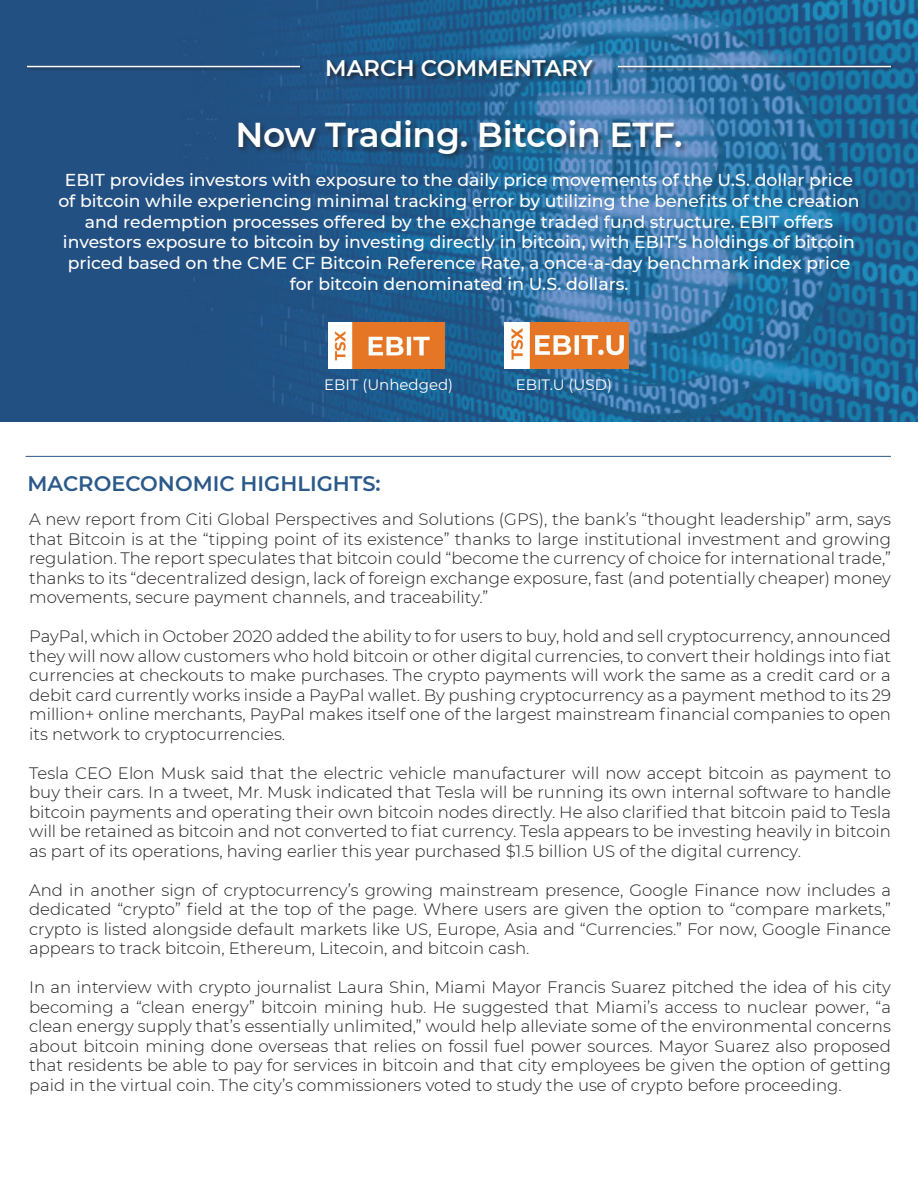
<style>
.page{position:relative;width:918px;height:1188px;background:#fff}
.page>*{position:absolute;margin:0;border:0;box-sizing:border-box;transform-origin:0 0}
.t1{font:600 34.5px "Montserrat";letter-spacing:-.01em;color:#fff}
.t2{font:600 22.5px "Montserrat";color:#fff}
.t3{font:600 21px "Montserrat";color:#2b598a}
.t4{font:500 17.25px/20.7px "Montserrat";color:#fff;text-align:center}
.t5{font:300 16.5px/19.5px "Montserrat";color:#231f20;text-align:justify}
.t6{font:15px "Montserrat";color:#fff}
</style>
<div class="page">
<hr style="left:26px;top:456px;width:865px;height:1px;background:#2b598a">
<img style="left:0;top:0;width:918px;height:421px">
<div style="left:25px;top:64px;width:280px;height:8px;background:#231f20;opacity:.75"></div>
<hr style="left:27px;top:66px;width:273px;height:1px;background:#fff">
<div style="left:616px;top:64px;width:280px;height:8px;background:#231f20;opacity:.75"></div>
<hr style="left:618px;top:66px;width:273px;height:1px;background:#fff">
<div style="left:237px;top:118px;width:452px;height:44px;background:#231f20;opacity:.65"></div>
<div style="left:327px;top:60px;width:272px;height:21px;background:#231f20;opacity:.75"></div>
<img style="left:328px;top:322px;width:116px;height:47px">
<img style="left:504px;top:323px;width:124px;height:46px">
<p class="t2" style="left:325px;top:52px;width:269px">MARCH COMMENTARY</p>
<p class="t1" style="left:236px;top:111px;width:448px">Now Trading. Bitcoin ETF.</p>
<p class="t4" style="left:58px;top:169px;width:803px">EBIT provides investors with exposure to the daily price movements of the U.S. dollar price of bitcoin while experiencing minimal tracking error by utilizing the benefits of the creation and redemption processes offered by the exchange traded fund structure. EBIT offers investors exposure to bitcoin by investing directly in bitcoin, with EBIT’s holdings of bitcoin priced based on the CME CF Bitcoin Reference Rate, a once-a-day benchmark index price for bitcoin denominated in U.S. dollars.</p>
<p class="t6" style="left:324px;top:374px;width:131px">EBIT (Unhedged)</p>
<p class="t6" style="left:516px;top:374px;width:98px">EBIT.U (USD)</p>
<p class="t3" style="left:27px;top:468px;width:355px">MACROECONOMIC HIGHLIGHTS:</p>
<p class="t5" style="left:29px;top:509px;width:863px">A new report from Citi Global Perspectives and Solutions (GPS), the bank’s “thought leadership” arm, says that Bitcoin is at the “tipping point of its existence” thanks to large institutional investment and growing regulation. The report speculates that bitcoin could “become the currency of choice for international trade,” thanks to its “decentralized design, lack of foreign exchange exposure, fast (and potentially cheaper) money movements, secure payment channels, and traceability.”</p>
<p class="t5" style="left:29px;top:626px;width:863px">PayPal, which in October 2020 added the ability to for users to buy, hold and sell cryptocurrency, announced they will now allow customers who hold bitcoin or other digital currencies, to convert their holdings into fiat currencies at checkouts to make purchases. The crypto payments will work the same as a credit card or a debit card currently works inside a PayPal wallet. By pushing cryptocurrency as a payment method to its 29 million+ online merchants, PayPal makes itself one of the largest mainstream financial companies to open its network to cryptocurrencies.</p>
<p class="t5" style="left:29px;top:763px;width:863px">Tesla CEO Elon Musk said that the electric vehicle manufacturer will now accept bitcoin as payment to buy their cars. In a tweet, Mr. Musk indicated that Tesla will be running its own internal software to handle bitcoin payments and operating their own bitcoin nodes directly. He also clarified that bitcoin paid to Tesla will be retained as bitcoin and not converted to fiat currency. Tesla appears to be investing heavily in bitcoin as part of its operations, having earlier this year purchased $1.5 billion US of the digital currency.</p>
<p class="t5" style="left:29px;top:880px;width:863px">And in another sign of cryptocurrency’s growing mainstream presence, Google Finance now includes a dedicated “crypto” field at the top of the page. Where users are given the option to “compare markets,” crypto is listed alongside default markets like US, Europe, Asia and “Currencies.” For now, Google Finance appears to track bitcoin, Ethereum, Litecoin, and bitcoin cash.</p>
<p class="t5" style="left:29px;top:977px;width:863px">In an interview with crypto journalist Laura Shin, Miami Mayor Francis Suarez pitched the idea of his city becoming a “clean energy” bitcoin mining hub. He suggested that Miami’s access to nuclear power, “a clean energy supply that’s essentially unlimited,” would help alleviate some of the environmental concerns about bitcoin mining done overseas that relies on fossil fuel power sources. Mayor Suarez also proposed that residents be able to pay for services in bitcoin and that city employees be given the option of getting paid in the virtual coin. The city’s commissioners voted to study the use of crypto before proceeding.</p>
</div>
